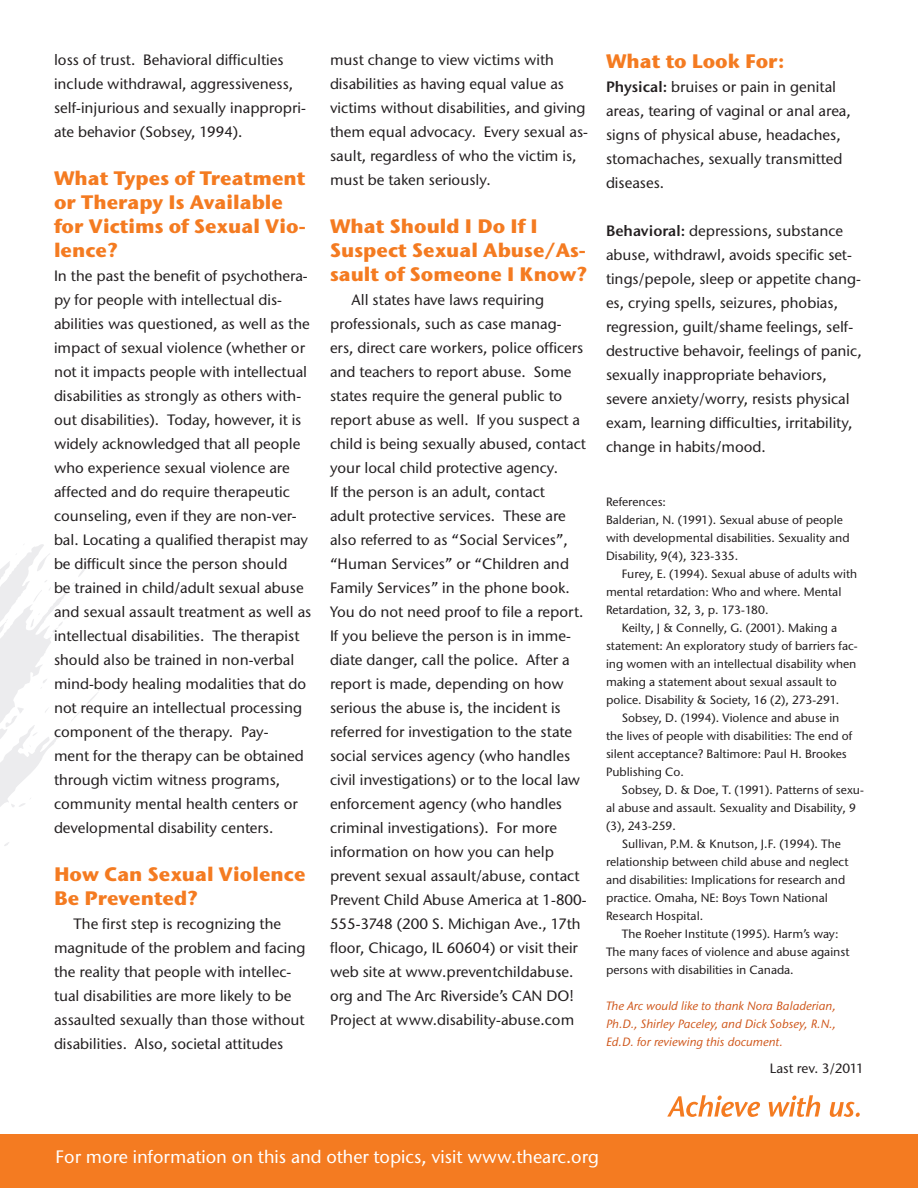
<style>
.page{position:relative;width:918px;height:1188px;background:#fff}
.page>*{position:absolute;margin:0;border:0;box-sizing:border-box;transform-origin:0 0}
.t1{font:700 19.5px/24px "Stone Sans ITC Std";color:#f47b21}
.t2{font:500 18px "Stone Sans ITC Std";color:#fff}
.t3{font:500 15px/24px "Stone Sans ITC Std";color:#231f20}
.t4{font:500 13.5px "Stone Sans ITC Std";letter-spacing:-.005em;color:#231f20}
.t5{font:500 12px/18px "Stone Sans ITC Std";color:#231f20}
.t6{font:italic 500 12px/18px "Stone Sans ITC Std";color:#cf561a;text-align:justify}
.s1{font-weight:600}
.s2{color:#fff}
</style>
<div class="page">
<div style="left:0;top:1135px;width:918px;height:53px;background:#f47b21"></div>
<svg style="left:0;top:553px;width:101px;height:582px"></svg>
<svg style="left:667px;top:1095px;width:193px;height:22px"></svg>
<p class="t3" style="left:54px;top:48px;width:253px">loss of trust. Behavioral difficulties include withdrawal, aggressiveness, self-injurious and sexually inappropri&shy;ate behavior (Sobsey, 1994).</p>
<p class="t1" style="left:54px;top:166px;width:253px">What Types of Treatment or Therapy Is Available for Victims of Sexual Vio&shy;lence?</p>
<p class="t3" style="left:54px;top:264px;width:259px">In the past the benefit of psychothera&shy;py for people with intellectual dis&shy;abilities was questioned, as well as the impact of sexual violence (whether or not it impacts people with intellectual disabilities as strongly as others with&shy;out disabilities). Today, however, it is widely acknowledged that all people who experience sexual violence are affected and do require therapeutic counseling, even if they are non-ver&shy;bal. Locating a qualified therapist may be difficult since the person should<br>be trained in child/adult sexual abuse and sexual assault treatment as well as intellectual disabilities. The therapist should also be trained in non-verbal mind-body healing modalities that do not require an intellectual processing component of the therapy. Pay-<br>ment for the therapy can be obtained through victim witness programs, community mental health centers or developmental disability centers.</p>
<p class="t1" style="left:54px;top:862px;width:253px">How Can Sexual Violence<br>Be Prevented?</p>
<p class="t3" style="left:54px;top:912px;width:253px;text-indent:20px">The first step is recognizing the magnitude of the problem and facing the reality that people with intellec&shy;tual disabilities are more likely to be assaulted sexually than those without disabilities. Also, societal attitudes</p>
<p class="t3" style="left:330px;top:48px;width:260px">must change to view victims with disabilities as having equal value as victims without disabilities, and giving them equal advocacy. Every sexual as&shy;sault, regardless of who the victim is, must be taken seriously.</p>
<p class="t1" style="left:330px;top:214px;width:259px">What Should I Do If I<br>Suspect Sexual Abuse/As&shy;sault of Someone I Know?</p>
<p class="t3" style="left:330px;top:288px;width:258px;text-indent:22px">All states have laws requiring professionals, such as case manag&shy;ers, direct care workers, police officers and teachers to report abuse. Some states require the general public to report abuse as well. If you suspect a child is being sexually abused, contact your local child protective agency.<br>If the person is an adult, contact<br>adult protective services. These are also referred to as “Social Services”, “Human Services” or “Children and Family Services” in the phone book.<br>You do not need proof to file a report.<br>If you believe the person is in imme&shy;diate danger, call the police. After a report is made, depending on how serious the abuse is, the incident is referred for investigation to the state social services agency (who handles civil investigations) or to the local law enforcement agency (who handles criminal investigations). For more information on how you can help prevent sexual assault/abuse, contact Prevent Child Abuse America at 1-800- 555-3748 (200 S. Michigan Ave., 17th floor, Chicago, IL 60604) or visit their web site at www.preventchildabuse. org and The Arc Riverside’s CAN DO!<br>Project at www.disability-abuse.com</p>
<p class="t1" style="left:606px;top:49px;width:180px">What to Look For:</p>
<p class="t3" style="left:606px;top:75px;width:246px"><span class="s1">Physical:</span> bruises or pain in genital areas, tearing of vaginal or anal area, signs of physical abuse, headaches, stomachaches, sexually transmitted diseases.</p>
<p class="t3" style="left:606px;top:219px;width:257px"><span class="s1">Behavioral:</span> depressions, substance abuse, withdrawl, avoids specific set&shy;tings/pepole, sleep or appetite chang&shy;es, crying spells, seizures, phobias, regression, guilt/shame feelings, self&shy;destructive behavoir, feelings of panic, sexually inappropriate behaviors, severe anxiety/worry, resists physical exam, learning difficulties, irritability, change in habits/mood. <span class="s2">y transmitted</span></p>
<p class="t5" style="left:606px;top:493px;width:62px">References:</p>
<p class="t5" style="left:606px;top:511px;width:245px">Balderian, N. (1991). Sexual abuse of people with developmental disabilities. Sexuality and<br>Disability, 9(4), 323-335.</p>
<p class="t5" style="left:606px;top:565px;width:253px;text-indent:16px">Furey, E. (1994). Sexual abuse of adults with mental retardation: Who and where. Mental<br>Retardation, 32, 3, p. 173-180.</p>
<p class="t5" style="left:606px;top:619px;width:253px;text-indent:16px">Keilty, J &amp; Connelly, G. (2001). Making a statement: An exploratory study of barriers fac&shy;ing women with an intellectual disability when making a statement about sexual assault to police. Disability &amp; Society, 16 (2), 273-291.</p>
<p class="t5" style="left:606px;top:709px;width:248px;text-indent:16px">Sobsey, D. (1994). Violence and abuse in the lives of people with disabilities: The end of silent acceptance? Baltimore: Paul H. Brookes Publishing Co.</p>
<p class="t5" style="left:606px;top:781px;width:260px;text-indent:16px">Sobsey, D. &amp; Doe, T. (1991). Patterns of sexu&shy;al abuse and assault. Sexuality and Disability, 9 (3), 243-259.</p>
<p class="t5" style="left:606px;top:835px;width:244px;text-indent:16px">Sullivan, P.M. &amp; Knutson, J.F. (1994). The relationship between child abuse and neglect and disabilities: Implications for research and practice. Omaha, NE: Boys Town National Research Hospital.</p>
<p class="t5" style="left:606px;top:925px;width:245px;text-indent:16px">The Roeher Institute (1995). Harm’s way:<br>The many faces of violence and abuse against persons with disabilities in Canada.</p>
<p class="t6" style="left:606px;top:997px;width:232px">The Arc would like to thank Nora Baladerian, Ph.D., Shirley Paceley, and Dick Sobsey, R.N., Ed.D. for reviewing this document.</p>
<p class="t4" style="left:770px;top:1060px;width:96px">Last rev. 3/2011</p>
<p class="t2" style="left:56px;top:1145px;width:545px">For more information on this and other topics, visit www.thearc.org</p>
</div>
